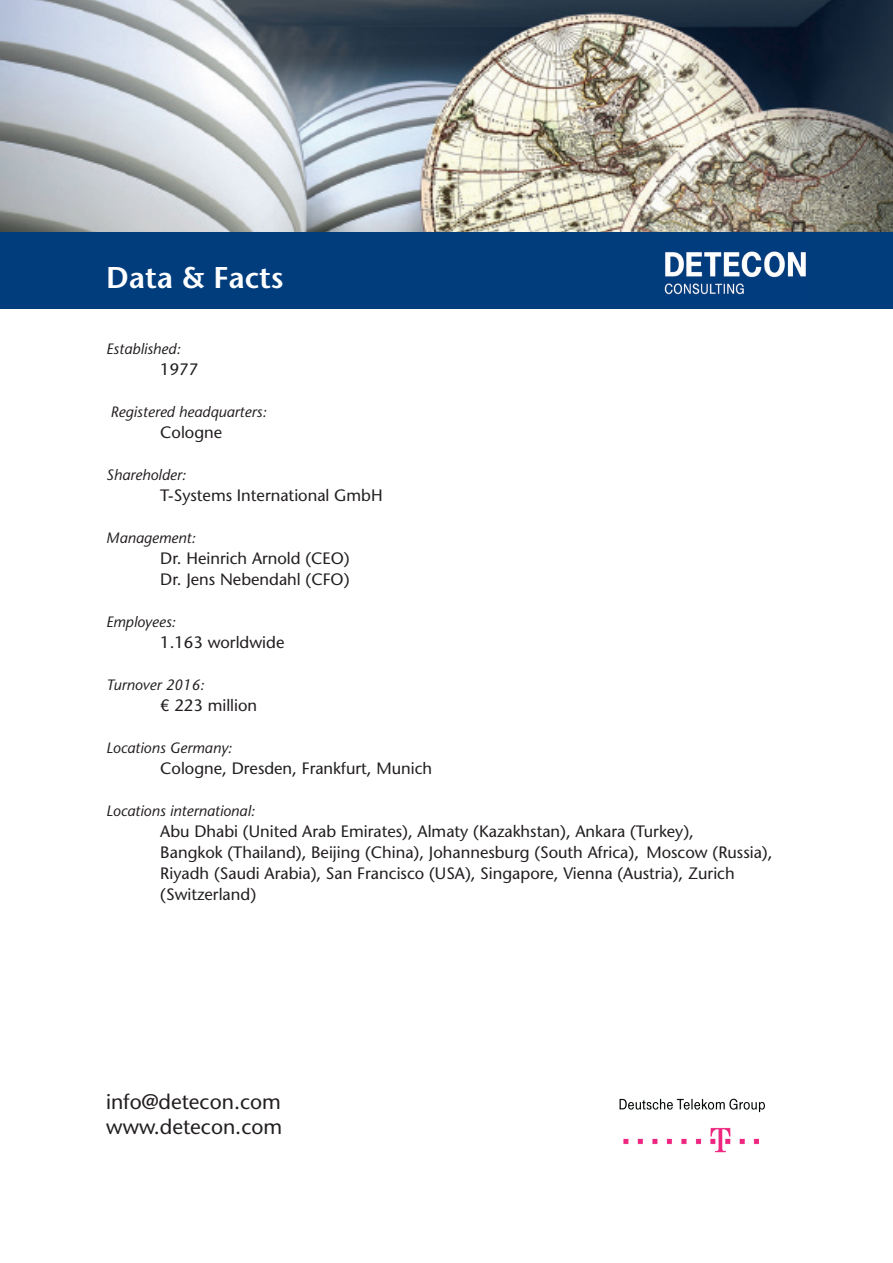
<style>
.page{position:relative;width:893px;height:1263px;background:#fff}
.page>*{position:absolute;margin:0;border:0;box-sizing:border-box;transform-origin:0 0}
.t1{font:600 30px "Stone Sans";color:#fff}
.t2{font:21px/25.2px "Stone Sans";color:#231f20}
.t3{font:16.5px/21px "Stone Sans";color:#231f20}
.t4{font:italic 15px "Stone Sans";color:#231f20}
</style>
<div class="page">
<img style="left:0;top:0;width:893px;height:232px">
<div style="left:0;top:232px;width:893px;height:77px;background:#013d7d"></div>
<img style="left:619px;top:1098px;width:146px;height:55px">
<img style="left:664px;top:251px;width:142px;height:44px">
<h1 class="t1" style="left:106px;top:259px;width:179px">Data &amp; Facts</h1>
<p class="t4" style="left:106px;top:339px;width:76px">Established:</p>
<p class="t3" style="left:160px;top:358px;width:39px">1977</p>
<p class="t4" style="left:110px;top:402px;width:158px">Registered headquarters:</p>
<p class="t3" style="left:160px;top:421px;width:63px">Cologne</p>
<p class="t4" style="left:106px;top:465px;width:81px">Shareholder:</p>
<p class="t3" style="left:160px;top:484px;width:224px">T-Systems International GmbH</p>
<p class="t4" style="left:106px;top:528px;width:91px">Management:</p>
<p class="t3" style="left:160px;top:547px;width:191px">Dr. Heinrich Arnold (CEO)<br>Dr. Jens Nebendahl (CFO)</p>
<p class="t4" style="left:106px;top:612px;width:71px">Employees:</p>
<p class="t3" style="left:160px;top:631px;width:126px">1.163 worldwide</p>
<p class="t4" style="left:106px;top:675px;width:99px">Turnover 2016:</p>
<p class="t3" style="left:160px;top:694px;width:98px">€ 223 million</p>
<p class="t4" style="left:106px;top:738px;width:127px">Locations Germany:</p>
<p class="t3" style="left:160px;top:757px;width:273px">Cologne, Dresden, Frankfurt, Munich</p>
<p class="t4" style="left:106px;top:801px;width:150px">Locations international:</p>
<p class="t3" style="left:160px;top:820px;width:614px">Abu Dhabi (United Arab Emirates), Almaty (Kazakhstan), Ankara (Turkey),<br>Bangkok (Thailand), Beijing (China), Johannesburg (South Africa), Moscow (Russia), Riyadh (Saudi Arabia), San Francisco (USA), Singapore, Vienna (Austria), Zurich (Switzerland)</p>
<p class="t2" style="left:106px;top:1089px;width:177px">info@detecon.com www.detecon.com</p>
</div>
